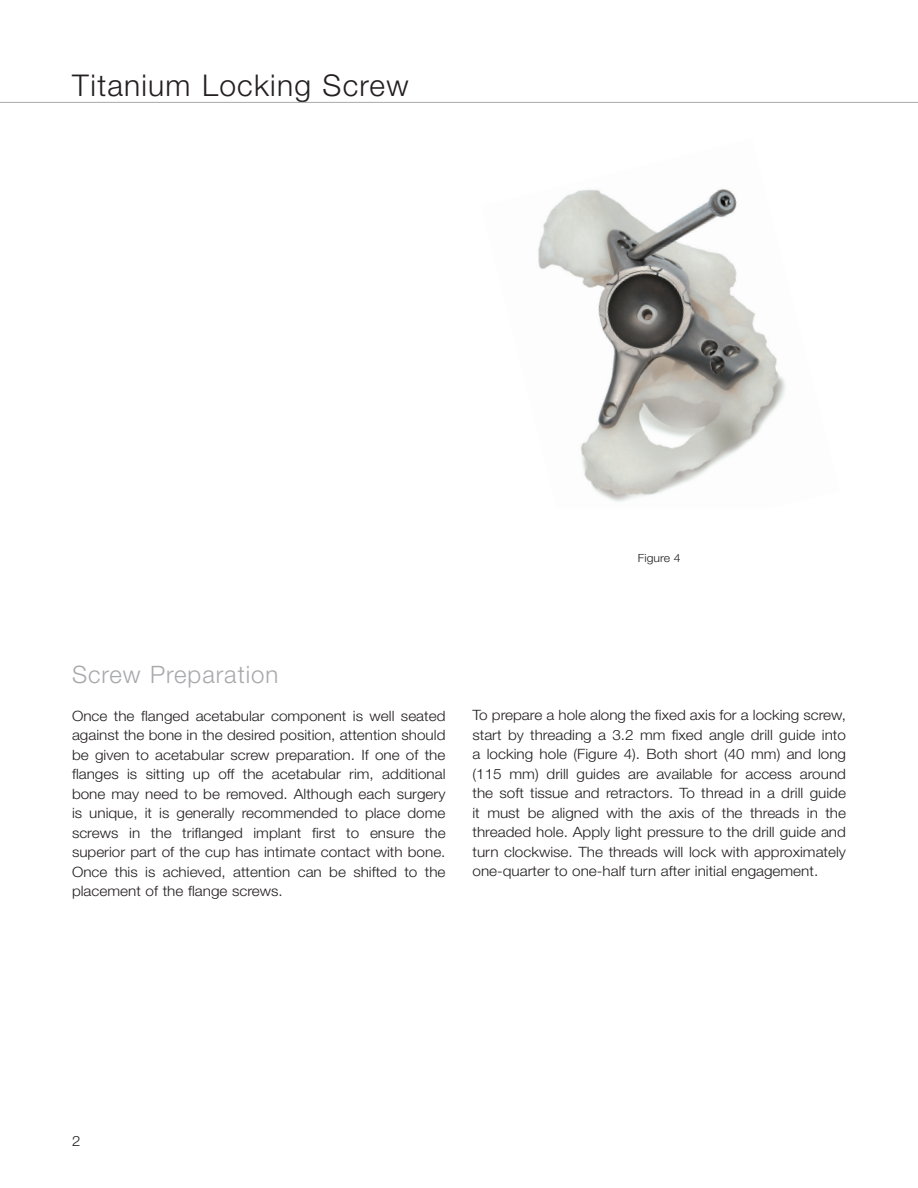
<style>
.page{position:relative;width:918px;height:1188px;background:#fff}
.page>*{position:absolute;margin:0;border:0;box-sizing:border-box;transform-origin:0 0}
.Inside_Title{font:300 30px "Helvetica Neue LT Std";letter-spacing:.04em;color:#231f20}
.Basic{font:300 24px "Helvetica Neue LT Std";letter-spacing:.04em;color:#a8a9ad}
.Basic-2{font:300 14.25px/19.5px "Helvetica Neue LT Std";color:#231f20;text-align:justify;scale:1.07 1}
.Basic-3{font:300 14.25px "Helvetica Neue LT Std";color:#231f20;scale:1.05 1}
.Fig__numbers{font:300 11.25px "Helvetica Neue LT Std";color:#231f20;scale:1.09 1}
</style>
<div class="page">
<hr style="left:0;top:102px;width:918px;height:1px;background:#a8a9ad">
<img style="left:538px;top:189px;width:248px;height:313px">
<p class="Inside_Title" style="left:72px;top:67px;width:338px">Titanium Locking Screw</p>
<p class="Fig__numbers" style="left:638px;top:551px;width:41px">Figure 4</p>
<p class="Basic" style="left:72px;top:660px;width:208px">Screw Preparation</p>
<p class="Basic-2" style="left:72px;top:706px;width:351px">Once the flanged acetabular component is well seated against the bone in the desired position, attention should be given to acetabular screw preparation. If one of the flanges is sitting up off the acetabular rim, additional bone may need to be removed. Although each surgery is unique, it is generally recommended to place dome</p>
<p class="Basic-2" style="left:72px;top:823px;width:351px">screws in the triflanged implant first to ensure the</p>
<p class="Basic-2" style="left:72px;top:842px;width:351px">superior part of the cup has intimate contact with bone.<br>Once this is achieved, attention can be shifted to the placement of the flange screws.</p>
<p class="Basic-2" style="left:472px;top:705px;width:351px">To prepare a hole along the fixed axis for a locking screw, start by threading a 3.2 mm fixed angle drill guide into a locking hole (Figure 4). Both short (40 mm) and long (115 mm) drill guides are available for access around</p>
<p class="Basic-2" style="left:472px;top:783px;width:351px">the soft tissue and retractors. To thread in a drill guide it must be aligned with the axis of the threads in the threaded hole. Apply light pressure to the drill guide and turn clockwise. The threads will lock with approximately one-quarter to one-half turn after initial engagement.</p>
<p class="Basic-3" style="left:72px;top:1132px;width:9px">2</p>
</div>
